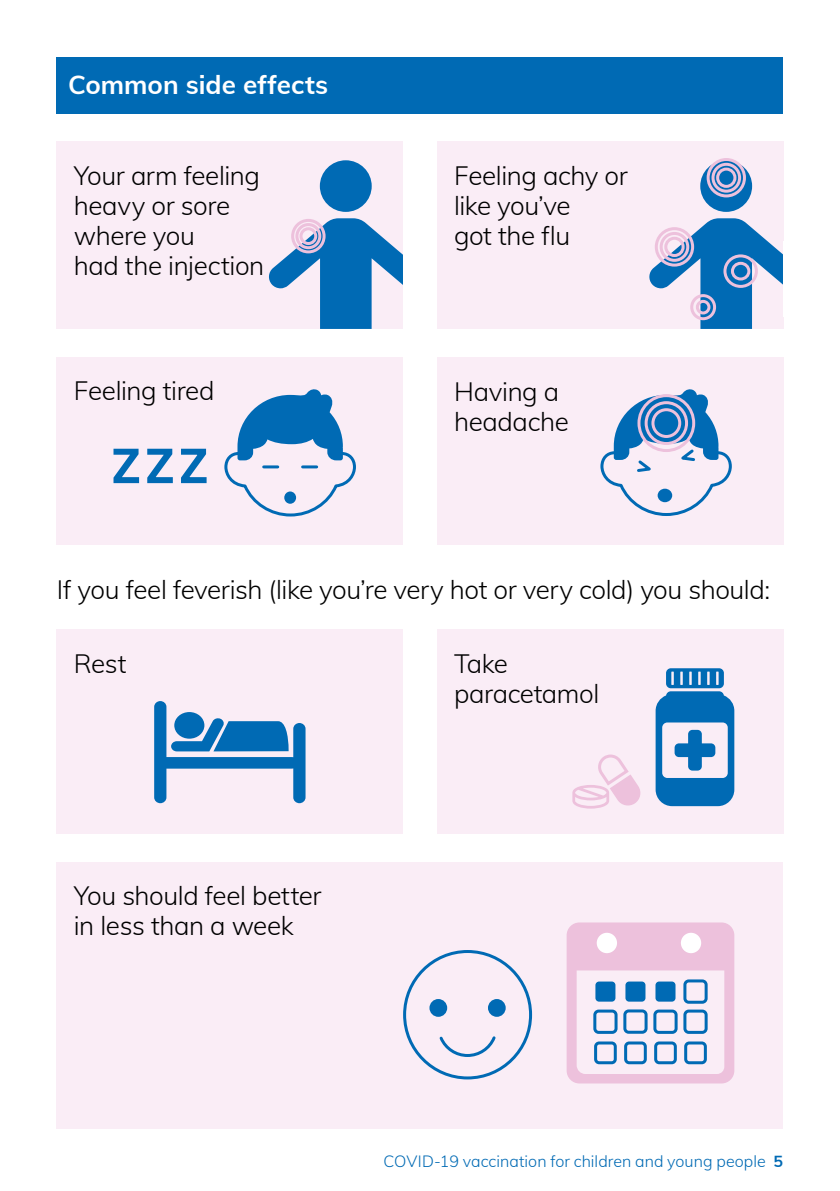
<style>
.page{position:relative;width:840px;height:1191px;background:#fff}
.page>*{position:absolute;margin:0;border:0;box-sizing:border-box;transform-origin:0 0}
.Body{font:26px/30px "Mulish Light 2";letter-spacing:-.015em;color:#000}
.Body-2{font:300 26px/30px "Mulish";letter-spacing:-.015em;color:#000}
.t1{font:700 26px "Mulish";color:#fff}
.t2{font:16px "Mulish Light 2";letter-spacing:.005em;color:#006ab4}
.s1{font-family:"Mulish";font-weight:300}
.s2{font-family:"Mulish Light 2";font-weight:400}
.s3{font-family:"Mulish";font-weight:700}
</style>
<div class="page">
<div style="left:57px;top:142px;width:346px;height:187px;background:#faedf6"></div>
<div style="left:57px;top:629px;width:346px;height:204px;background:#faedf6"></div>
<div style="left:57px;top:357px;width:346px;height:187px;background:#faedf6"></div>
<div style="left:57px;top:862px;width:725px;height:266px;background:#faedf6"></div>
<div style="left:437px;top:142px;width:345px;height:187px;background:#faedf6"></div>
<div style="left:437px;top:629px;width:345px;height:204px;background:#faedf6"></div>
<div style="left:437px;top:357px;width:345px;height:187px;background:#faedf6"></div>
<div style="left:57px;top:57px;width:725px;height:56px;background:#006ab4"></div>
<svg style="left:113px;top:449px;width:93px;height:34px"></svg>
<div style="left:319px;top:160px;width:52px;height:52px;background:#006ab4;border-radius:50%"></div>
<svg style="left:269px;top:218px;width:134px;height:111px"></svg>
<svg style="left:699px;top:160px;width:52px;height:52px;background:#317ebd"></svg>
<svg style="left:649px;top:218px;width:135px;height:111px"></svg>
<div style="left:782px;top:241px;width:25px;height:75px;background:#fff"></div>
<div style="left:299px;top:227px;width:18px;height:18px;border:3px solid #edc1dc;border-radius:50%"></div>
<div style="left:295px;top:223px;width:26px;height:26px;border:3px solid #edc1dc;border-radius:50%"></div>
<div style="left:291px;top:219px;width:34px;height:34px;border:3px solid #edc1dc;border-radius:50%"></div>
<svg style="left:224px;top:389px;width:132px;height:128px"></svg>
<hr style="left:263px;top:465px;width:14px;height:3px;background:#006ab4">
<hr style="left:302px;top:465px;width:14px;height:3px;background:#006ab4">
<div style="left:284px;top:491px;width:12px;height:13px;background:#006ab4;border-radius:50%"></div>
<svg style="left:600px;top:389px;width:132px;height:127px"></svg>
<div style="left:657px;top:489px;width:14px;height:13px;background:#006ab4;border-radius:50%"></div>
<div style="left:651px;top:408px;width:29px;height:30px;border:3px solid #edc1dc;border-radius:50%"></div>
<div style="left:644px;top:401px;width:43px;height:44px;border:3px solid #edc1dc;border-radius:50%"></div>
<div style="left:637px;top:394px;width:57px;height:58px;border:3px solid #edc1dc;border-radius:50%"></div>
<div style="left:715px;top:168px;width:21px;height:20px;border:3px solid #edc1dc;border-radius:50%"></div>
<div style="left:711px;top:163px;width:29px;height:30px;border:3px solid #edc1dc;border-radius:50%"></div>
<div style="left:706px;top:158px;width:39px;height:39px;border:3px solid #edc1dc;border-radius:50%"></div>
<div style="left:664px;top:237px;width:20px;height:20px;border:3px solid #edc1dc;border-radius:50%"></div>
<div style="left:659px;top:232px;width:29px;height:30px;border:3px solid #edc1dc;border-radius:50%"></div>
<div style="left:654px;top:227px;width:39px;height:40px;border:3px solid #edc1dc;border-radius:50%"></div>
<div style="left:695px;top:300px;width:15px;height:14px;border:3px solid #edc1dc;border-radius:50%"></div>
<div style="left:689px;top:294px;width:26px;height:26px;border:3px solid #edc1dc;border-radius:50%"></div>
<div style="left:730px;top:262px;width:20px;height:18px;border:3px solid #edc1dc;border-radius:50%"></div>
<div style="left:723px;top:254px;width:34px;height:34px;border:3px solid #edc1dc;border-radius:50%"></div>
<svg style="left:154px;top:701px;width:151px;height:102px"></svg>
<div style="left:174px;top:712px;width:30px;height:26px;background:#006ab4;border-radius:50%"></div>
<svg style="left:566px;top:922px;width:168px;height:161px"></svg>
<div style="left:595px;top:981px;width:20px;height:20px;background:#006ab4;border-radius:4px"></div>
<div style="left:625px;top:981px;width:20px;height:20px;background:#006ab4;border-radius:4px"></div>
<div style="left:655px;top:981px;width:20px;height:20px;background:#006ab4;border-radius:4px"></div>
<div style="left:683px;top:979px;width:24px;height:24px;border:3px solid #006ab4;border-radius:4px"></div>
<div style="left:593px;top:1009px;width:24px;height:24px;border:3px solid #006ab4;border-radius:4px"></div>
<div style="left:653px;top:1009px;width:24px;height:24px;border:3px solid #006ab4;border-radius:4px"></div>
<div style="left:683px;top:1009px;width:24px;height:24px;border:3px solid #006ab4;border-radius:4px"></div>
<div style="left:593px;top:1041px;width:23px;height:23px;border:3px solid #006ab4;border-radius:4px"></div>
<div style="left:623px;top:1041px;width:23px;height:23px;border:3px solid #006ab4;border-radius:4px"></div>
<div style="left:653px;top:1041px;width:23px;height:23px;border:3px solid #006ab4;border-radius:4px"></div>
<div style="left:683px;top:1041px;width:23px;height:23px;border:3px solid #006ab4;border-radius:4px"></div>
<div style="left:623px;top:1009px;width:24px;height:24px;border:3px solid #006ab4;border-radius:4px"></div>
<div style="left:596px;top:932px;width:20px;height:21px;background:#fff;border-radius:50%"></div>
<div style="left:680px;top:932px;width:20px;height:21px;background:#fff;border-radius:50%"></div>
<svg style="left:403px;top:950px;width:130px;height:130px"></svg>
<div style="left:429px;top:999px;width:18px;height:17px;background:#006ab4;border-radius:50%"></div>
<div style="left:487px;top:999px;width:18px;height:17px;background:#006ab4;border-radius:50%"></div>
<svg style="left:572px;top:754px;width:69px;height:54px"></svg>
<svg style="left:655px;top:668px;width:79px;height:138px"></svg>
<p class="t1" style="left:68px;top:66px;width:261px">Common side effects</p>
<p class="Body" style="left:74px;top:159px;width:192px">Your arm feeling heavy or sore where you<br>had the injection</p>
<p class="Body" style="left:74px;top:375px;width:142px">Feeling tired</p>
<p class="Body" style="left:454px;top:159px;width:175px">Feeling achy or like you’ve<br><span class="s1">got the flu</span></p>
<p class="Body" style="left:454px;top:375px;width:116px">Having a headache</p>
<p class="Body" style="left:57px;top:573px;width:714px">If you feel feverish (like you’re very hot or very cold) you should:</p>
<p class="Body" style="left:74px;top:647px;width:54px">Rest</p>
<p class="Body-2" style="left:74px;top:879px;width:249px">You should feel better <span class="s2">in less than a week</span></p>
<p class="Body" style="left:454px;top:647px;width:147px">Take paracetamol</p>
<p class="t2" style="left:383px;top:1150px;width:401px">COVID-19 vaccination for children and young people <span class="s3">5</span></p>
</div>
